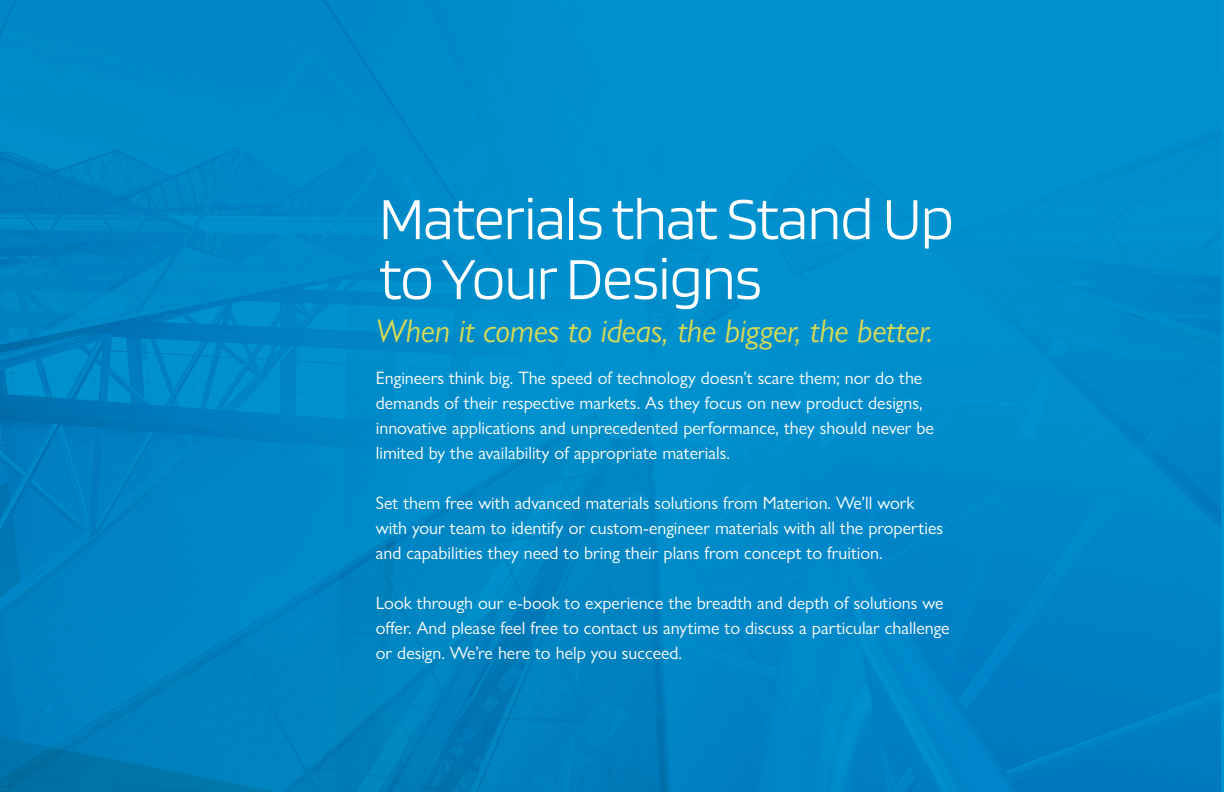
<style>
.page{position:relative;width:1224px;height:792px;background:#fff}
.page>*{position:absolute;margin:0;border:0;box-sizing:border-box;transform-origin:0 0}
.t1{font:200 62px/60px "Blinker";letter-spacing:-.02em;color:#fff}
.t2{font:italic 33px "Gill Sans Nova";letter-spacing:-.01em;color:#d9da55}
.t3{font:18px/25px "Gill Sans Nova";color:#fff}
</style>
<div class="page">
<img style="left:0;top:0;width:1221px;height:792px">
<p class="t1" style="left:379px;top:190px;width:577px">Materials that Stand Up to Your Designs</p>
<p class="t2" style="left:376px;top:311px;width:559px">When it comes to ideas, the bigger, the better.</p>
<p class="t3" style="left:376px;top:365px;width:560px">Engineers think big. The speed of technology doesn’t scare them; nor do the demands of their respective markets. As they focus on new product designs, innovative applications and unprecedented performance, they should never be limited by the availability of appropriate materials.</p>
<p class="t3" style="left:376px;top:490px;width:569px">Set them free with advanced materials solutions from Materion. We’ll work with your team to identify or custom-engineer materials with all the properties and capabilities they need to bring their plans from concept to fruition.</p>
<p class="t3" style="left:376px;top:590px;width:575px">Look through our e-book to experience the breadth and depth of solutions we offer. And please feel free to contact us anytime to discuss a particular challenge or design. We’re here to help you succeed.</p>
</div>
